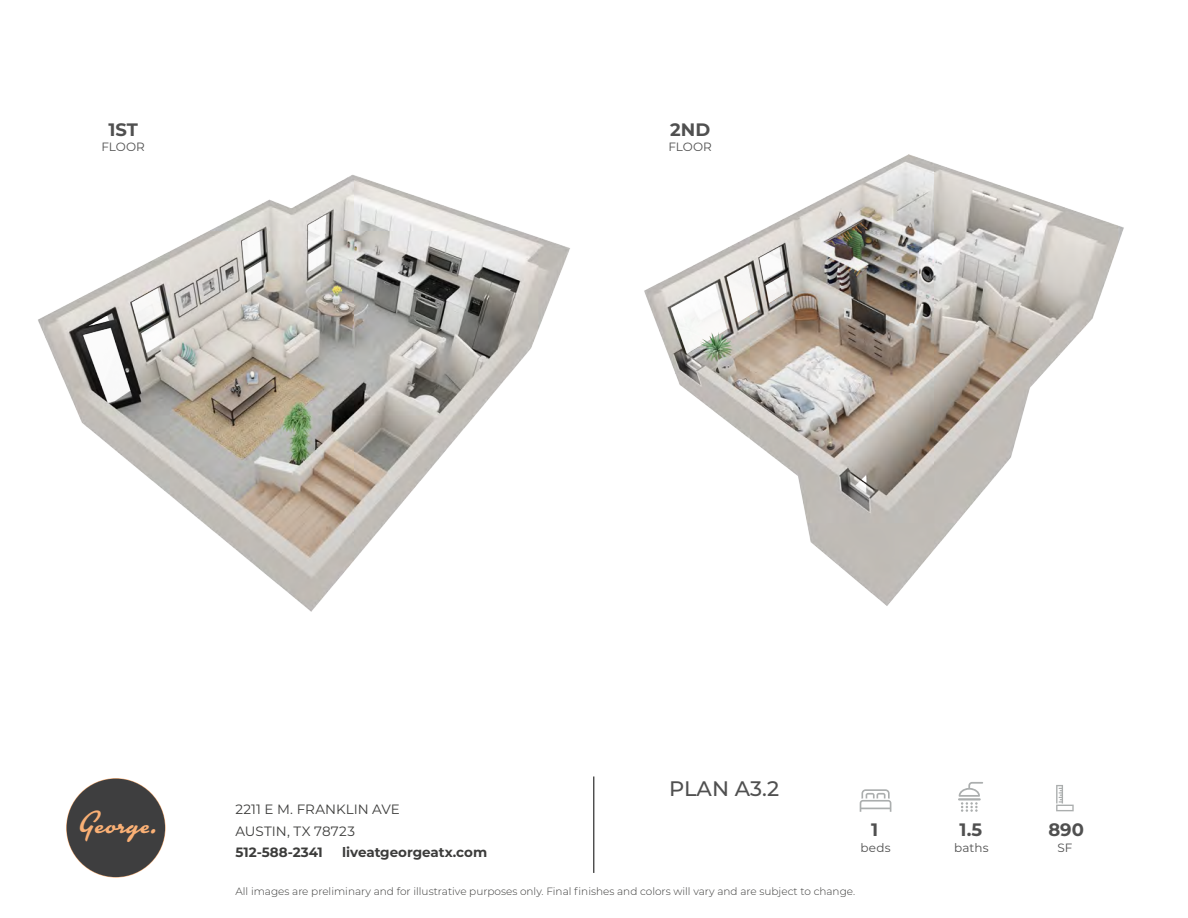
<style>
.page{position:relative;width:1188px;height:918px;background:#fff}
.page>*{position:absolute;margin:0;border:0;box-sizing:border-box;transform-origin:0 0}
.t1{font:31.05px "Kinescope";color:#fab075}
.Unit_Plan_Labels{font:500 21px "Montserrat";color:#505050}
.Property_Stat_Labels{font:700 18px "Montserrat";color:#505050}
.Property_Stats{font:700 18px "Montserrat";color:#505050}
.t2{font:13.5px/22.5px "Montserrat";letter-spacing:.005em;color:#3c3c3b}
.t3{font:700 13.5px "Montserrat";color:#3c3c3b}
.Property_Stat_Labels-2{font:12px "Montserrat";letter-spacing:.01em;color:#505050}
.t4{font:300 10.5px "Montserrat";color:#3c3c3b}
</style>
<div class="page">
<div style="left:67px;top:779px;width:98px;height:98px;background:#3e3e3f;border-radius:50%"></div>
<hr style="left:594px;top:776px;width:1px;height:97px;background:#000">
<svg style="left:860px;top:789px;width:31px;height:23px"></svg>
<hr style="left:958px;top:798px;width:23px;height:3px;background:#abaeae">
<svg style="left:959px;top:782px;width:24px;height:30px"></svg>
<svg style="left:1056px;top:785px;width:18px;height:26px"></svg>
<img style="left:683px;top:155px;width:441px;height:451px">
<img style="left:38px;top:175px;width:645px;height:437px">
<p class="Property_Stat_Labels" style="left:108px;top:116px;width:31px">1ST</p>
<p class="Property_Stat_Labels-2" style="left:101px;top:138px;width:45px">FLOOR</p>
<p class="Property_Stat_Labels" style="left:670px;top:116px;width:42px">2ND</p>
<p class="Property_Stat_Labels-2" style="left:668px;top:138px;width:45px">FLOOR</p>
<p class="Unit_Plan_Labels" style="left:669px;top:774px;width:112px">PLAN A3.2</p>
<h1 class="t1" style="left:78px;top:804px;width:81px">George.</h1>
<p class="t2" style="left:235px;top:797px;width:166px">2211 E M. FRANKLIN AVE<br>AUSTIN, TX 78723</p>
<p class="t3" style="left:235px;top:843px;width:89px">512-588-2341</p>
<p class="t3" style="left:342px;top:843px;width:147px">liveatgeorgeatx.com</p>
<p class="Property_Stat_Labels-2" style="left:861px;top:839px;width:31px">beds</p>
<p class="Property_Stat_Labels-2" style="left:954px;top:839px;width:36px">baths</p>
<p class="Property_Stat_Labels-2" style="left:1057px;top:839px;width:17px">SF</p>
<p class="t4" style="left:235px;top:884px;width:621px">All images are preliminary and for illustrative purposes only. Final finishes and colors will vary and are subject to change.</p>
<p class="Property_Stat_Labels" style="left:871px;top:817px;width:9px">1</p>
<p class="Property_Stats" style="left:960px;top:817px;width:24px">1.5</p>
<p class="Property_Stat_Labels" style="left:1048px;top:817px;width:37px">890</p>
</div>
